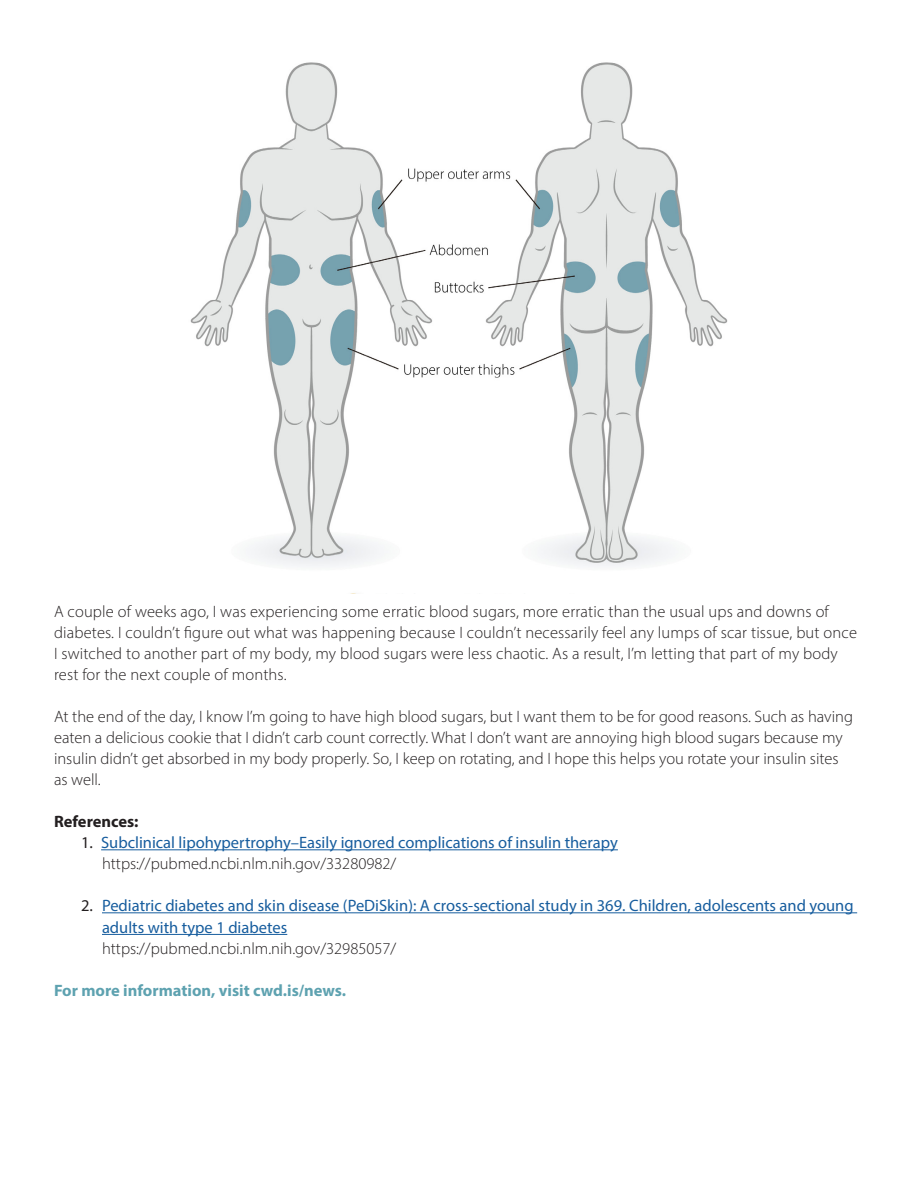
<style>
.page{position:relative;width:918px;height:1188px;background:#fff}
.page>*{position:absolute;margin:0;border:0;box-sizing:border-box;transform-origin:0 0}
.t1{font:300 16.5px/21px "Myriad Pro";letter-spacing:.005em;color:#231f20}
.t2{font:16.5px/21.3px "Myriad Pro";color:#175d9e}
.t3{font:700 16.5px "Myriad Pro";color:#5ea2b0}
.t4{font:700 16.5px "Myriad Pro";color:#231f20}
.s1{color:#231f20}
.s2{font-weight:300;color:#231f20}
</style>
<div class="page">
<img style="left:190px;top:62px;width:538px;height:532px">
<hr style="left:101px;top:849px;width:517px;height:1px;background:#175d9e">
<hr style="left:102px;top:912px;width:755px;height:1px;background:#175d9e">
<hr style="left:102px;top:934px;width:185px;height:1px;background:#175d9e">
<p class="t1" style="left:54px;top:601px;width:805px">A couple of weeks ago, I was experiencing some erratic blood sugars, more erratic than the usual ups and downs of diabetes. I couldn’t figure out what was happening because I couldn’t necessarily feel any lumps of scar tissue, but once I switched to another part of my body, my blood sugars were less chaotic. As a result, I’m letting that part of my body rest for the next couple of months.</p>
<p class="t1" style="left:54px;top:706px;width:801px">At the end of the day, I know I’m going to have high blood sugars, but I want them to be for good reasons. Such as having eaten a delicious cookie that I didn’t carb count correctly. What I don’t want are annoying high blood sugars because my insulin didn’t get absorbed in my body properly. So, I keep on rotating, and I hope this helps you rotate your insulin sites as well.</p>
<p class="t4" style="left:54px;top:811px;width:86px">References:</p>
<p class="t2" style="left:102px;top:832px;width:517px;text-indent:-21px"><span class="s1">1.</span> Subclinical lipohypertrophy–Easily ignored complications of insulin therapy <span class="s2">https://pubmed.ncbi.nlm.nih.gov/33280982/</span></p>
<p class="t2" style="left:102px;top:895px;width:753px;text-indent:-21px"><span class="s1">2.</span> Pediatric diabetes and skin disease (PeDiSkin): A cross-sectional study in 369. Children, adolescents and young adults with type 1 diabetes<br><span class="s2">https://pubmed.ncbi.nlm.nih.gov/32985057/</span></p>
<p class="t3" style="left:54px;top:979px;width:294px">For more information, visit cwd.is/news.</p>
</div>
